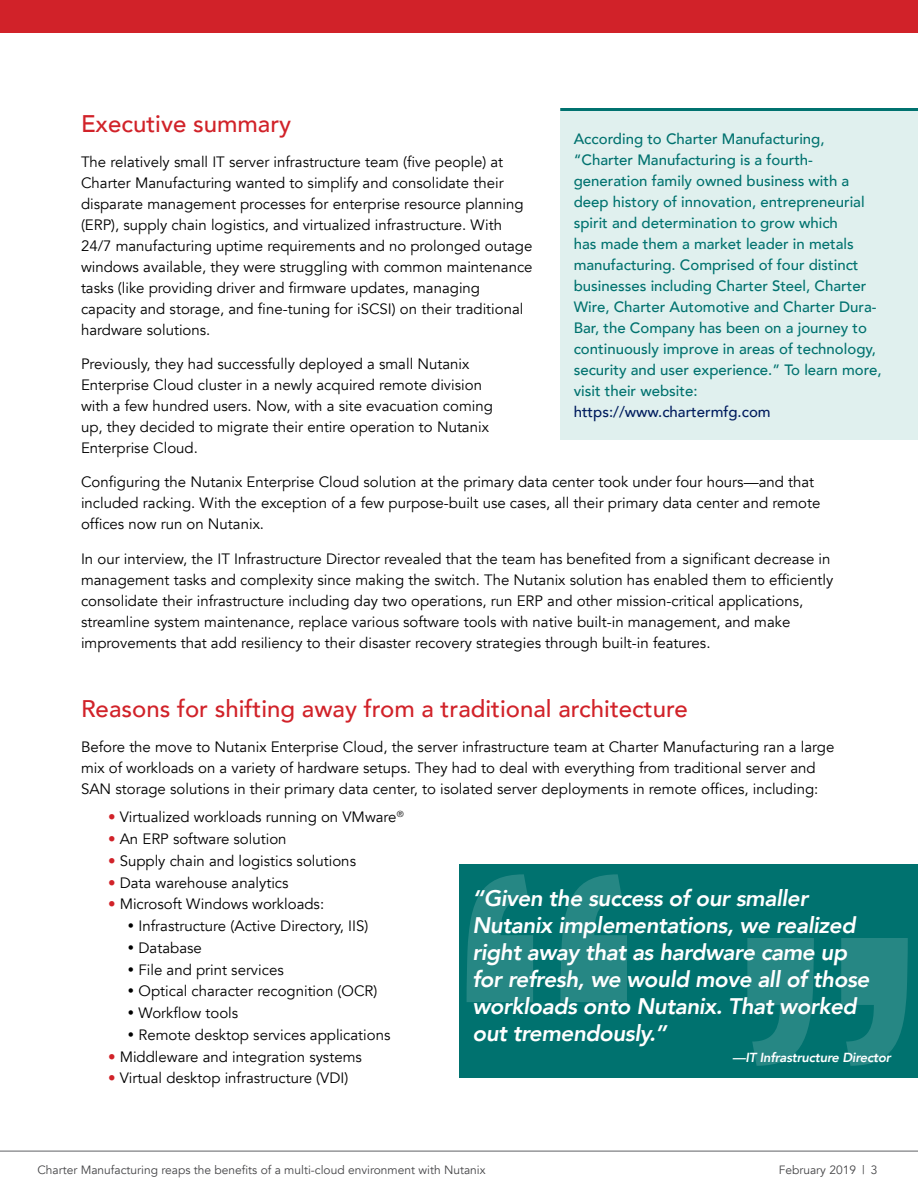
<style>
.page{position:relative;width:918px;height:1188px;background:#fff}
.page>*{position:absolute;margin:0;border:0;box-sizing:border-box;transform-origin:0 0}
.t1{font:500 24px "Avenir";color:#d12229}
.t2{font:italic 800 22.5px/27px "Avenir";letter-spacing:-.02em;color:#fff}
.t3{font:15px/21px "Avenir";color:#000}
.t4{font:500 15px/21px "Avenir";color:#00726f}
.t5{font:500 15px "Avenir";color:#001c5e}
.t6{font:italic 800 13.05px "Avenir";letter-spacing:-.02em;color:#fff}
.t7{font:12px "Avenir";color:#454547}
.s1{color:#d12229}
</style>
<div class="page">
<div style="left:459px;top:864px;width:459px;height:214px;background:#00726f"></div>
<svg style="left:467px;top:874px;width:160px;height:128px"></svg>
<svg style="left:747px;top:938px;width:161px;height:128px"></svg>
<div style="left:560px;top:111px;width:358px;height:328px;background:#e0f0ee"></div>
<hr style="left:560px;top:108px;width:358px;height:3px;background:#00726f">
<hr style="left:0;top:1151px;width:918px;height:1px;background:#606164">
<div style="left:0;top:0;width:918px;height:32px;background:#d12229"></div>
<h1 class="t1" style="left:81px;top:103px;width:212px">Executive summary</h1>
<p class="t3" style="left:81px;top:151px;width:453px">The relatively small IT server infrastructure team (five people) at Charter Manufacturing wanted to simplify and consolidate their disparate management processes for enterprise resource planning (ERP), supply chain logistics, and virtualized infrastructure. With 24/7 manufacturing uptime requirements and no prolonged outage windows available, they were struggling with common maintenance tasks (like providing driver and firmware updates, managing capacity and storage, and fine-tuning for iSCSI) on their traditional hardware solutions.</p>
<p class="t3" style="left:81px;top:354px;width:413px">Previously, they had successfully deployed a small Nutanix Enterprise Cloud cluster in a newly acquired remote division with a few hundred users. Now, with a site evacuation coming up, they decided to migrate their entire operation to Nutanix Enterprise Cloud.</p>
<p class="t3" style="left:81px;top:472px;width:741px">Configuring the Nutanix Enterprise Cloud solution at the primary data center took under four hours—and that included racking. With the exception of a few purpose-built use cases, all their primary data center and remote offices now run on Nutanix.</p>
<p class="t3" style="left:81px;top:549px;width:754px">In our interview, the IT Infrastructure Director revealed that the team has benefited from a significant decrease in management tasks and complexity since making the switch. The Nutanix solution has enabled them to efficiently consolidate their infrastructure including day two operations, run ERP and other mission-critical applications, streamline system maintenance, replace various software tools with native built-in management, and make improvements that add resiliency to their disaster recovery strategies through built-in features.</p>
<p class="t4" style="left:574px;top:127px;width:309px">According to Charter Manufacturing, “Charter Manufacturing is a fourth&shy;generation family owned business with a deep history of innovation, entrepreneurial spirit and determination to grow which<br>has made them a market leader in metals manufacturing. Comprised of four distinct businesses including Charter Steel, Charter Wire, Charter Automotive and Charter Dura-Bar, the Company has been on a journey to continuously improve in areas of technology, security and user experience.” To learn more, visit their website:</p>
<p class="t5" style="left:574px;top:398px;width:198px">https://www.chartermfg.com</p>
<h1 class="t1" style="left:81px;top:688px;width:608px">Reasons for shifting away from a traditional architecture</h1>
<p class="t3" style="left:81px;top:736px;width:755px">Before the move to Nutanix Enterprise Cloud, the server infrastructure team at Charter Manufacturing ran a large mix of workloads on a variety of hardware setups. They had to deal with everything from traditional server and<br>SAN storage solutions in their primary data center, to isolated server deployments in remote offices, including:</p>
<p class="t3" style="left:108px;top:807px;width:297px"><span class="s1">•</span> Virtualized workloads running on VMware<sup>®</sup></p>
<p class="t3" style="left:108px;top:829px;width:180px"><span class="s1">•</span> An ERP software solution</p>
<p class="t3" style="left:108px;top:850px;width:250px"><span class="s1">•</span> Supply chain and logistics solutions</p>
<p class="t3" style="left:108px;top:872px;width:182px"><span class="s1">•</span> Data warehouse analytics</p>
<p class="t3" style="left:139px;top:894px;width:253px;line-height:21.8px;text-indent:-31px"><span class="s1">•</span> Microsoft Windows workloads:<br>Infrastructure (Active Directory, IIS)<br>Database<br>File and print services<br>Optical character recognition (OCR)<br>Workflow tools<br>Remote desktop services applications</p>
<p class="t3" style="left:108px;top:1046px;width:255px"><span class="s1">•</span> Middleware and integration systems</p>
<p class="t3" style="left:108px;top:1068px;width:242px"><span class="s1">•</span> Virtual desktop infrastructure (VDI)</p>
<h2 class="t2" style="left:472px;top:885px;width:398px">“Given the success of our smaller Nutanix implementations, we realized right away that as hardware came up for refresh, we would move all of those workloads onto Nutanix. That worked out tremendously.”</h2>
<p class="t6" style="left:733px;top:1050px;width:160px">—IT Infrastructure Director</p>
<p class="t7" style="left:37px;top:1163px;width:450px">Charter Manufacturing reaps the benefits of a multi‑cloud environment with Nutanix</p>
<p class="t7" style="left:779px;top:1163px;width:100px">February 2019 | 3</p>
</div>
